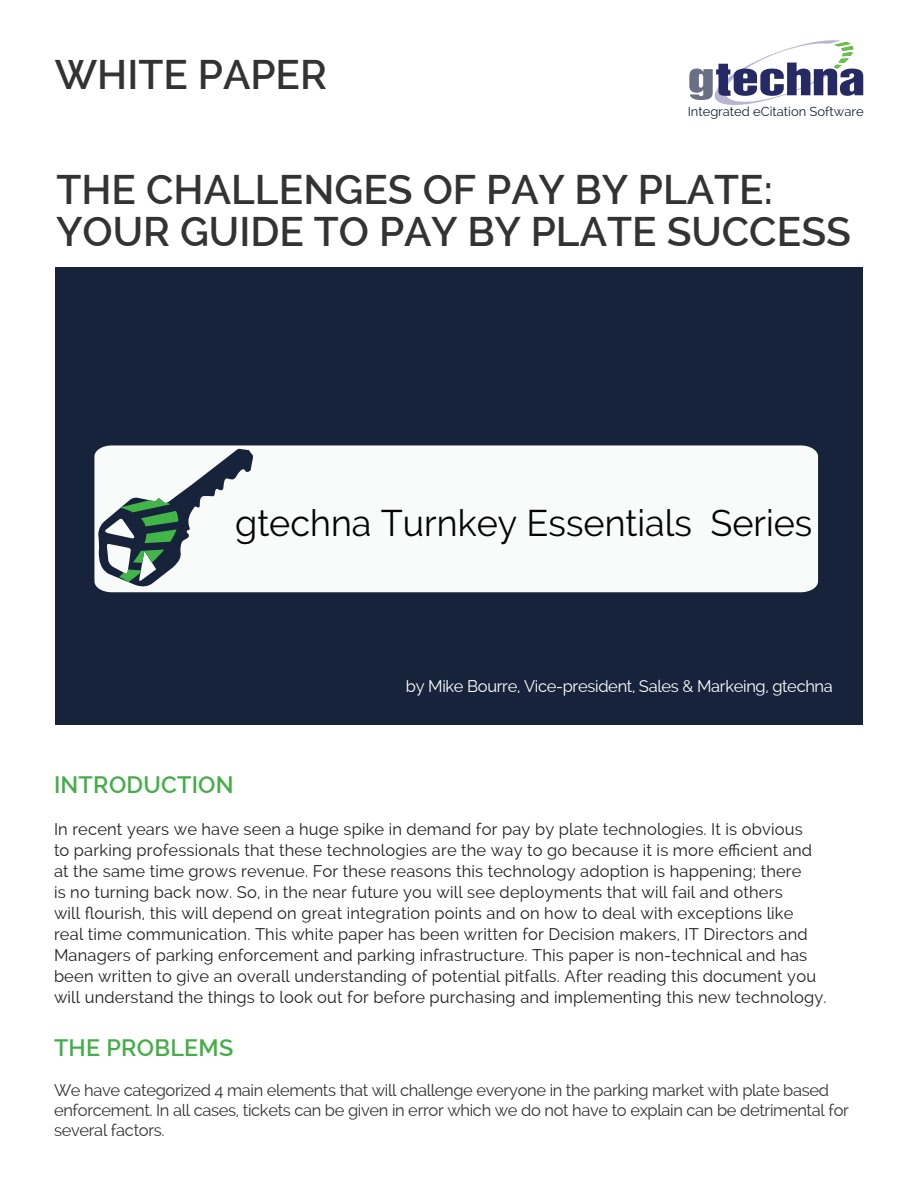
<style>
.page{position:relative;width:918px;height:1188px;background:#fff}
.page>*{position:absolute;margin:0;border:0;box-sizing:border-box;transform-origin:0 0}
.CASE_STUDY{font:600 40.5px/42px "Raleway";color:#333}
.t1{font:36.9px "Raleway";color:#040503}
.heading{font:600 23.25px "Raleway";letter-spacing:.01em;color:#44ad48}
.t2{font:16.5px/21px "Raleway";letter-spacing:.01em;color:#231f20}
.body{font:16.5px/19.8px "Raleway";letter-spacing:-.02em;color:#333}
.body-2{font:16.5px "Raleway";letter-spacing:-.02em;color:#fff}
.t3{font:12.9px "Raleway";color:#17233a}
</style>
<div class="page">
<div style="left:55px;top:267px;width:808px;height:457px;background:#17233a"></div>
<svg style="left:689px;top:40px;width:174px;height:65px"></svg>
<div style="left:95px;top:445px;width:723px;height:147px;background:#f9fafa"></div>
<svg style="left:98px;top:449px;width:155px;height:138px"></svg>
<p class="CASE_STUDY" style="left:55px;top:54px;width:274px">WHITE PAPER</p>
<p class="t3" style="left:688px;top:105px;width:178px">Integrated eCitation Software</p>
<p class="CASE_STUDY" style="left:57px;top:169px;width:796px">THE CHALLENGES OF PAY BY PLATE:<br>YOUR GUIDE TO PAY BY PLATE SUCCESS</p>
<p class="t1" style="left:235px;top:503px;width:579px">gtechna Turnkey Essentials Series</p>
<p class="body-2" style="left:406px;top:677px;width:429px">by Mike Bourre, Vice-president, Sales &amp; Markeing, gtechna</p>
<p class="heading" style="left:54px;top:772px;width:181px">INTRODUCTION</p>
<p class="t2" style="left:54px;top:819px;width:774px">In recent years we have seen a huge spike in demand for pay by plate technologies. It is obvious<br>to parking professionals that these technologies are the way to go because it is more efficient and at the same time grows revenue. For these reasons this technology adoption is happening; there<br>is no turning back now. So, in the near future you will see deployments that will fail and others<br>will flourish, this will depend on great integration points and on how to deal with exceptions like real time communication. This white paper has been written for Decision makers, IT Directors and Managers of parking enforcement and parking infrastructure. This paper is non-technical and has been written to give an overall understanding of potential pitfalls. After reading this document you will understand the things to look out for before purchasing and implementing this new technology.</p>
<p class="heading" style="left:54px;top:1034px;width:181px">THE PROBLEMS</p>
<p class="body" style="left:54px;top:1081px;width:797px">We have categorized 4 main elements that will challenge everyone in the parking market with plate based enforcement. In all cases, tickets can be given in error which we do not have to explain can be detrimental for several factors.</p>
</div>
